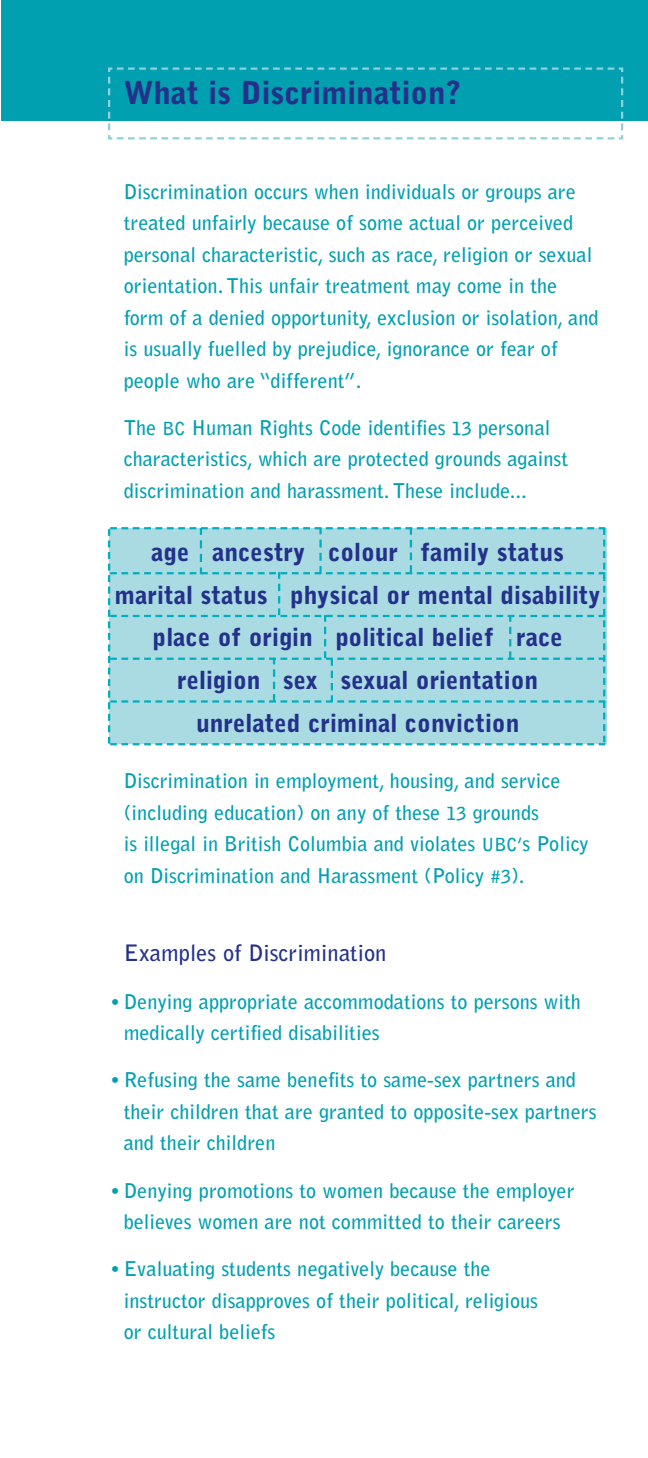
<style>
.page{position:relative;width:648px;height:1458px;background:#fff}
.page>*{position:absolute;margin:0;border:0;box-sizing:border-box;transform-origin:0 0}
.t1{font:900 31.5px "Bell Gothic";color:#24318b}
.t2{font:900 24.75px/42.8px "Bell Gothic";color:#24318b;text-align:center}
.t3{font:700 22.5px "Bell Gothic";color:#24318b}
.t4{font:700 20.25px/31.5px "Bell Gothic";color:#00a0b0}
.s1{font-size:18px}
</style>
<div class="page">
<div style="left:1px;top:0;width:647px;height:121px;background:#00a0b0"></div>
<svg style="left:108px;top:67px;width:516px;height:73px"></svg>
<svg style="left:108px;top:527px;width:497px;height:218px;background:#a2d9e0"></svg>
<h1 class="t1" style="left:124px;top:81px;width:339px">What is Discrimination?</h1>
<p class="t4" style="left:124px;top:177px;width:476px">Discrimination occurs when individuals or groups are treated unfairly because of some actual or perceived personal characteristic, such as race, religion or sexual orientation. This unfair treatment may come in the form of a denied opportunity, exclusion or isolation, and is usually fuelled by prejudice, ignorance or fear of people who are “different”.</p>
<p class="t4" style="left:124px;top:413px;width:446px">The <span class="s1">BC</span> Human Rights Code identifies <span class="s1">13</span> personal characteristics, which are protected grounds against discrimination and harassment. These include...</p>
<p class="t2" style="left:115px;top:533px;width:488px">age ancestry colour family status marital status physical or mental disability place of origin political belief race religion sex sexual orientation<br>unrelated criminal conviction</p>
<p class="t4" style="left:124px;top:766px;width:466px">Discrimination in employment, housing, and service (including education) on any of these <span class="s1">13</span> grounds<br>is illegal in British Columbia and violates <span class="s1">UBC’</span>s Policy on Discrimination and Harassment (Policy <span class="s1">#3</span>).</p>
<p class="t3" style="left:124px;top:945px;width:264px">Examples of Discrimination</p>
<p class="t4" style="left:124px;top:987px;width:459px;text-indent:-14px">• Denying appropriate accommodations to persons with medically certified disabilities</p>
<p class="t4" style="left:124px;top:1066px;width:474px;text-indent:-14px">• Refusing the same benefits to same-sex partners and their children that are granted to opposite-sex partners and their children</p>
<p class="t4" style="left:110px;top:1176px;width:466px;text-align:center">• Denying promotions to women because the employer believes women are not committed to their careers</p>
<p class="t4" style="left:124px;top:1255px;width:416px;text-indent:-14px">• Evaluating students negatively because the instructor disapproves of their political, religious or cultural beliefs</p>
</div>
